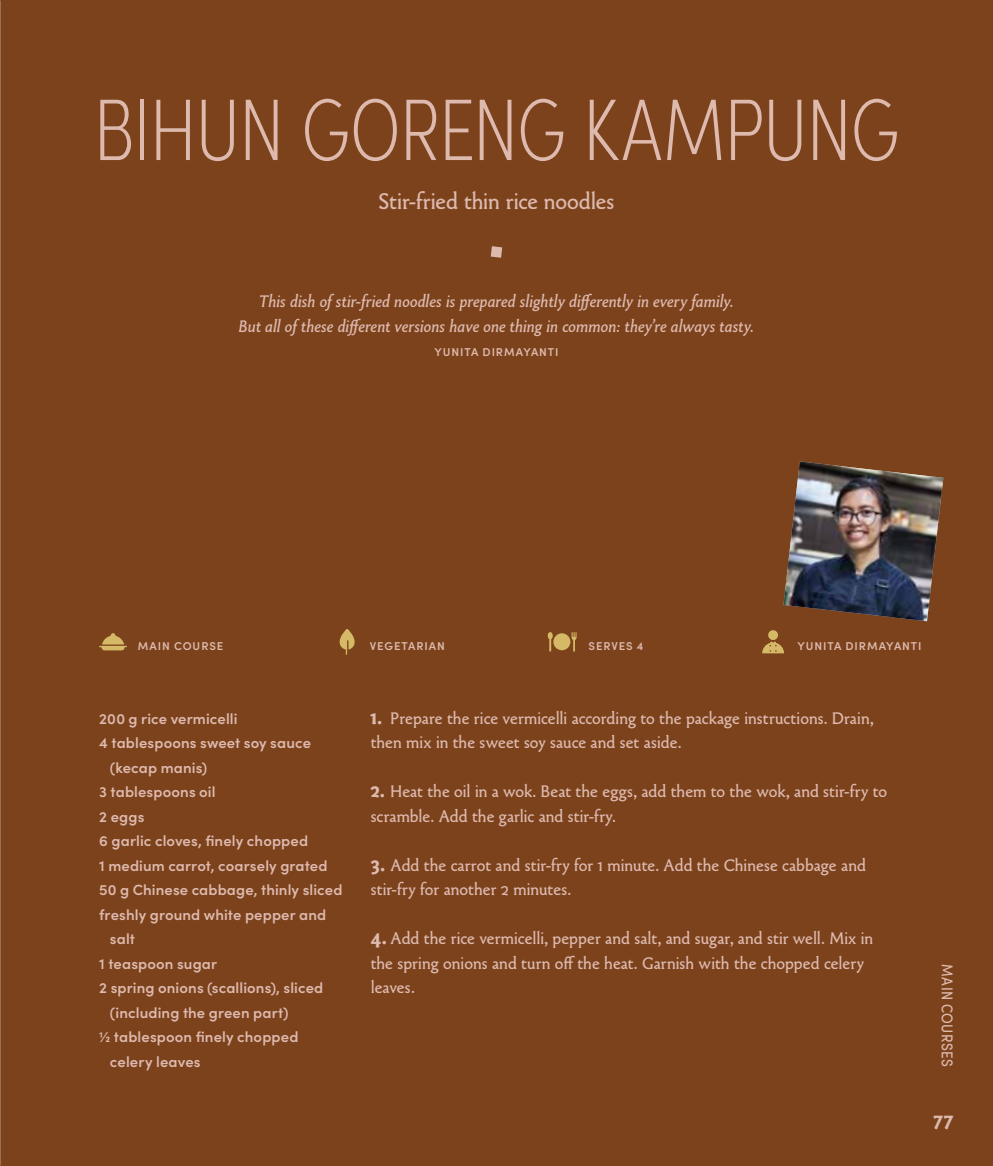
<style>
.page{position:relative;width:993px;height:1166px;background:#fff}
.page>*{position:absolute;margin:0;border:0;box-sizing:border-box;transform-origin:0 0}
.t1{font:200 87.5px "Sofia Pro Condensed";letter-spacing:-.005em;color:#ddb9ae}
.t2{font:23.62px "Paradigm Pro";letter-spacing:-.005em;color:#ddb9ae}
.t3{font:700 21px "Paradigm Pro";color:#ddb9ae}
.t4{font:17.5px/24.5px "Paradigm Pro";letter-spacing:.005em;color:#ddb9ae}
.t5{font:italic 17.5px/24.5px "Paradigm Pro";color:#ddb9ae;text-align:center}
.t6{font:condensed 15.75px "Sofia Pro";letter-spacing:.03em;color:#ddb9ae}
.t7{font:600 14.88px "Sofia Pro";letter-spacing:.01em;color:#ddb9ae}
.t8{font:600 11.38px "Sofia Pro";letter-spacing:.08em;color:#ddb9ae}
.s1{font-weight:700;font-size:21px}
</style>
<div class="page">
<div style="left:0;top:0;width:992px;height:1166px;background:#7c421c"></div>
<img style="left:0;top:0;width:1px;height:1166px">
<svg style="left:490px;top:246px;width:12px;height:12px"></svg>
<img style="left:783px;top:461px;width:160px;height:160px">
<svg style="left:547px;top:632px;width:29px;height:19px"></svg>
<svg style="left:339px;top:629px;width:15px;height:26px"></svg>
<div style="left:768px;top:630px;width:9px;height:10px;background:#d5b966;border-radius:50%"></div>
<svg style="left:762px;top:642px;width:21px;height:11px"></svg>
<svg style="left:99px;top:633px;width:28px;height:17px"></svg>
<h1 class="t1" style="left:94px;top:67px;width:806px">BIHUN GORENG KAMPUNG</h1>
<h2 class="t2" style="left:378px;top:187px;width:237px">Stir-fried thin rice noodles</h2>
<p class="t5" style="left:239px;top:289px;width:516px">This dish of stir-fried noodles is prepared slightly differently in every family.<br>But all of these different versions have one thing in common: they’re always tasty.</p>
<p class="t8" style="left:434px;top:343px;width:125px">YUNITA DIRMAYANTI</p>
<p class="t8" style="left:138px;top:637px;width:87px">MAIN COURSE</p>
<p class="t8" style="left:369px;top:637px;width:77px">VEGETARIAN</p>
<p class="t8" style="left:588px;top:637px;width:56px">SERVES 4</p>
<p class="t8" style="left:797px;top:637px;width:125px">YUNITA DIRMAYANTI</p>
<p class="t7" style="left:99px;top:707px;width:140px">200 g rice vermicelli</p>
<p class="t7" style="left:99px;top:732px;width:213px">4 tablespoons sweet soy sauce</p>
<p class="t7" style="left:110px;top:756px;width:99px">(kecap manis)</p>
<p class="t7" style="left:99px;top:781px;width:118px">3 tablespoons oil</p>
<p class="t7" style="left:99px;top:805px;width:47px">2 eggs</p>
<p class="t7" style="left:99px;top:830px;width:210px">6 garlic cloves, finely chopped</p>
<p class="t7" style="left:99px;top:854px;width:230px">1 medium carrot, coarsely grated</p>
<p class="t7" style="left:99px;top:879px;width:245px">50 g Chinese cabbage, thinly sliced</p>
<p class="t7" style="left:99px;top:903px;width:228px">freshly ground white pepper and</p>
<p class="t7" style="left:110px;top:928px;width:27px">salt</p>
<p class="t7" style="left:99px;top:952px;width:119px">1 teaspoon sugar</p>
<p class="t7" style="left:99px;top:977px;width:225px">2 spring onions (scallions), sliced</p>
<p class="t7" style="left:110px;top:1001px;width:180px">(including the green part)</p>
<p class="t7" style="left:99px;top:1026px;width:200px">½ tablespoon finely chopped</p>
<p class="t7" style="left:110px;top:1050px;width:92px">celery leaves</p>
<p class="t4" style="left:370px;top:706px;width:504px"><span class="s1">1.</span> Prepare the rice vermicelli according to the package instructions. Drain, then mix in the sweet soy sauce and set aside.</p>
<p class="t4" style="left:370px;top:779px;width:518px"><span class="s1">2.</span> Heat the oil in a wok. Beat the eggs, add them to the wok, and stir-fry to scramble. Add the garlic and stir-fry.</p>
<p class="t4" style="left:370px;top:853px;width:496px"><span class="s1">3.</span> Add the carrot and stir-fry for 1 minute. Add the Chinese cabbage and stir-fry for another 2 minutes.</p>
<p class="t4" style="left:370px;top:926px;width:504px"><span class="s1">4.</span> Add the rice vermicelli, pepper and salt, and sugar, and stir well. Mix in the spring onions and turn off the heat. Garnish with the chopped celery leaves.</p>
<p class="t6" style="left:957px;top:964px;width:104px;rotate:90deg">MAIN COURSES</p>
<p class="t3" style="left:933px;top:1107px;width:21px">77</p>
</div>
